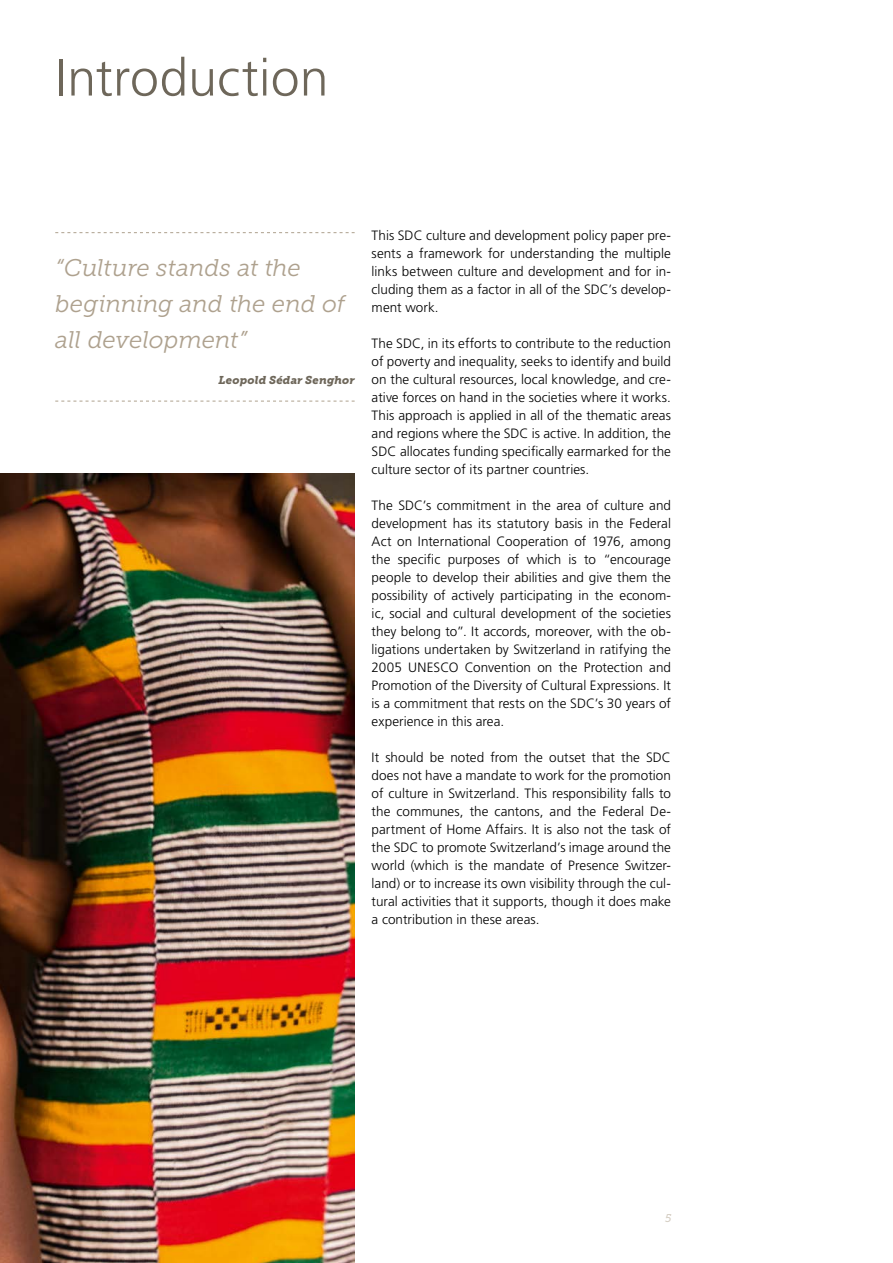
<style>
.page{position:relative;width:893px;height:1263px;background:#fff}
.page>*{position:absolute;margin:0;border:0;box-sizing:border-box;transform-origin:0 0}
.t1{font:300 51.75px "Frutiger LT Pro";letter-spacing:.005em;color:#6e675a}
.t2{font:italic 24px/36px "Museo Slab 300";letter-spacing:-.005em;color:#aea18e}
.t3{font:300 13.5px/18px "Frutiger LT Pro";letter-spacing:.005em;color:#000;text-align:justify}
.t4{font:italic 11.25px "Museo Slab 900";letter-spacing:.01em;color:#6e675a}
.t5{font:italic 11.25px "Museo Slab 500";color:#d5cec3}
</style>
<div class="page">
<svg style="left:55px;top:232px;width:300px;height:1px"></svg>
<svg style="left:55px;top:401px;width:300px;height:1px"></svg>
<img style="left:0;top:474px;width:355px;height:789px">
<h1 class="t1" style="left:55px;top:48px;width:275px">Introduction</h1>
<h2 class="t2" style="left:55px;top:249px;width:291px">“Culture stands at the beginning and the end of all development”</h2>
<p class="t4" style="left:219px;top:373px;width:138px">Leopold Sédar Senghor</p>
<p class="t3" style="left:372px;top:226px;width:301px">This SDC culture and development policy paper pre&shy;sents a framework for understanding the multiple links between culture and development and for in&shy;cluding them as a factor in all of the SDC’s develop&shy;ment work.</p>
<p class="t3" style="left:372px;top:334px;width:301px">The SDC, in its efforts to contribute to the reduction of poverty and inequality, seeks to identify and build on the cultural resources, local knowledge, and cre&shy;ative forces on hand in the societies where it works.<br>This approach is applied in all of the thematic areas and regions where the SDC is active. In addition, the SDC allocates funding specifically earmarked for the culture sector of its partner countries.</p>
<p class="t3" style="left:372px;top:496px;width:301px">The SDC’s commitment in the area of culture and development has its statutory basis in the Federal Act on International Cooperation of 1976, among the specific purposes of which is to “encourage people to develop their abilities and give them the possibility of actively participating in the econom&shy;ic, social and cultural development of the societies they belong to”. It accords, moreover, with the ob&shy;ligations undertaken by Switzerland in ratifying the 2005 UNESCO Convention on the Protection and Promotion of the Diversity of Cultural Expressions. It is a commitment that rests on the SDC’s 30 years of experience in this area.</p>
<p class="t3" style="left:372px;top:748px;width:301px">It should be noted from the outset that the SDC does not have a mandate to work for the promotion of culture in Switzerland. This responsibility falls to the communes, the cantons, and the Federal De&shy;partment of Home Affairs. It is also not the task of the SDC to promote Switzerland’s image around the world (which is the mandate of Presence Switzer&shy;land) or to increase its own visibility through the cul&shy;tural activities that it supports, though it does make a contribution in these areas.</p>
<p class="t5" style="left:665px;top:1212px;width:8px">5</p>
</div>
